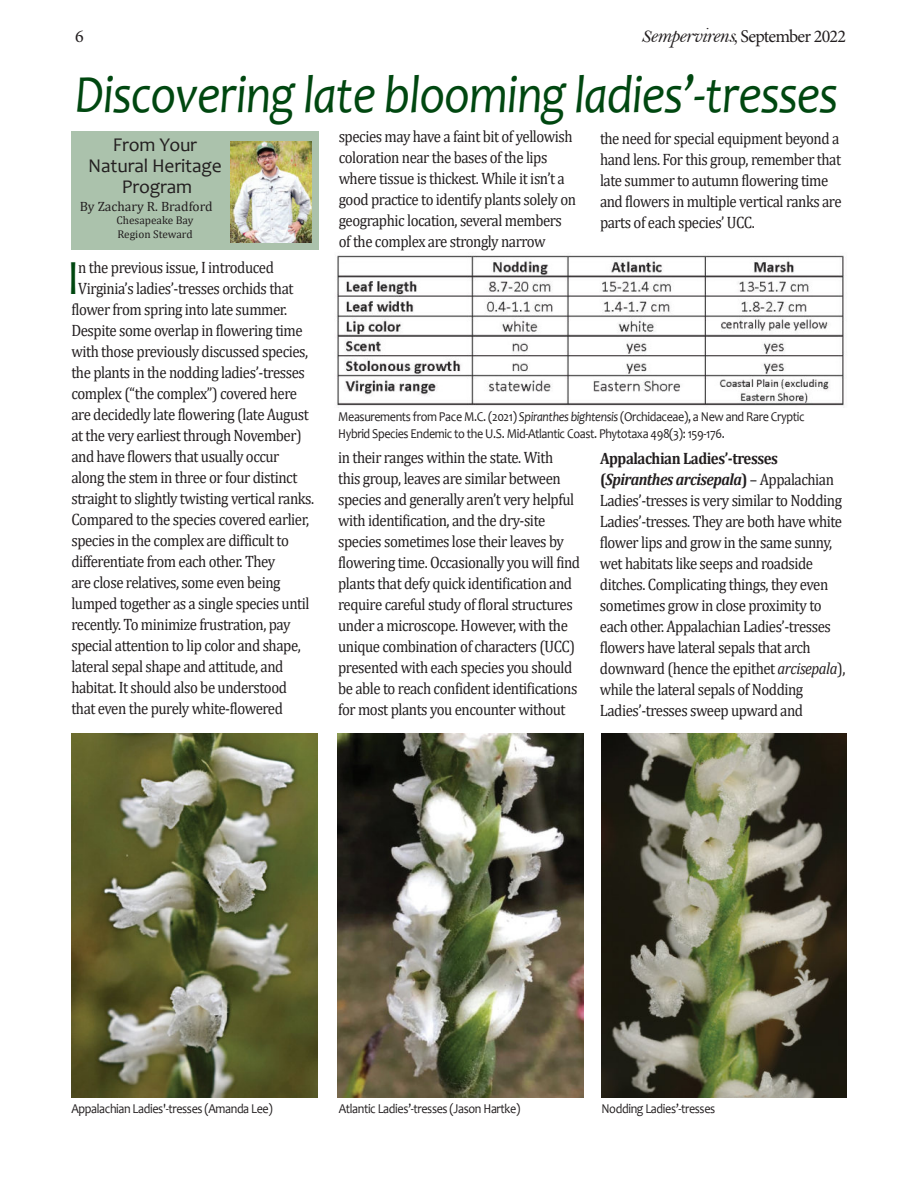
<style>
.page{position:relative;width:918px;height:1188px;background:#fff}
.page>*{position:absolute;margin:0;border:0;box-sizing:border-box;transform-origin:0 0}
.t1{font:italic 54px "Candara";letter-spacing:-.02em;color:#004710;scale:.9 1}
.t2{font:49.5px "Candara";color:#004710;scale:.9 1}
.t3{font:19.5px/21px "Candara";letter-spacing:-.01em;color:#231f20;text-align:center}
.t4{font:18px "Minion Pro";letter-spacing:-.045em;color:#231f20}
.t5{font:16.5px/21px "Cambria";letter-spacing:-.03em;color:#231f20;scale:.9 1}
.t6{font:13.5px/16.5px "Candara";letter-spacing:-.03em;color:#231f20;scale:.9 1}
.t7{font:13.5px "Cambria";color:#231f20}
.t8{font:11.25px/13.5px "Cambria";color:#231f20}
.s1{font-family:"Bell MT Italic"}
.s2{font-family:"Bell MT Italic";font-size:21px}
.s3{font-style:italic}
.s4{font-weight:700}
.s5{font-weight:700;font-style:italic}
</style>
<div class="page">
<div style="left:71px;top:131px;width:248px;height:119px;background:#abc2ac"></div>
<img style="left:230px;top:141px;width:81px;height:101px">
<img style="left:72px;top:734px;width:246px;height:364px">
<img style="left:602px;top:734px;width:244px;height:364px">
<img style="left:338px;top:734px;width:245px;height:364px">
<img style="left:337px;top:255px;width:507px;height:153px">
<p class="t4" style="left:75px;top:24px;width:10px">6</p>
<p class="t4" style="left:641px;top:24px;width:206px"><span class="s1">S</span><span class="s2">empervirens</span><span class="s1">,</span> September 2022</p>
<h1 class="t1" style="left:75px;top:60px;width:849px">Discovering late blooming ladies’-tresses</h1>
<p class="t5" style="left:339px;top:126px;width:265px">species may have a faint bit of yellowish coloration near the bases of the lips where tissue is thickest. While it isn’t a good practice to identify plants solely on geographic location, several members of the complex are strongly narrow</p>
<p class="t5" style="left:600px;top:128px;width:270px">the need for special equipment beyond a hand lens. For this group, remember that late summer to autumn flowering time and flowers in multiple vertical ranks are parts of each species’ UCC.</p>
<p class="t3" style="left:88px;top:134px;width:135px">From Your<br>Natural Heritage<br>Program</p>
<p class="t7" style="left:80px;top:198px;width:134px">By Zachary R. Bradford</p>
<p class="t8" style="left:116px;top:214px;width:79px">Chesapeake Bay<br>Region Steward</p>
<h2 class="t2" style="left:67px;top:247px;width:15px">I</h2>
<p class="t5" style="left:78px;top:257px;width:219px">n the previous issue, I introduced</p>
<p class="t5" style="left:78px;top:278px;width:241px">Virginia’s ladies’-tresses orchids that</p>
<p class="t5" style="left:71px;top:299px;width:241px">flower from spring into late summer.</p>
<p class="t5" style="left:71px;top:320px;width:259px">Despite some overlap in flowering time</p>
<p class="t5" style="left:71px;top:341px;width:265px">with those previously discussed species,</p>
<p class="t5" style="left:71px;top:362px;width:261px">the plants in the nodding ladies’-tresses</p>
<p class="t5" style="left:71px;top:383px;width:252px">complex (“the complex”) covered here</p>
<p class="t5" style="left:71px;top:404px;width:265px">are decidedly late flowering (late August</p>
<p class="t5" style="left:71px;top:425px;width:258px">at the very earliest through November)</p>
<p class="t5" style="left:71px;top:446px;width:233px">and have flowers that usually occur</p>
<p class="t5" style="left:71px;top:467px;width:253px">along the stem in three or four distinct</p>
<p class="t5" style="left:71px;top:488px;width:271px">straight to slightly twisting vertical ranks.</p>
<p class="t5" style="left:71px;top:509px;width:266px">Compared to the species covered earlier,</p>
<p class="t5" style="left:71px;top:530px;width:243px">species in the complex are difficult to</p>
<p class="t5" style="left:71px;top:551px;width:228px">differentiate from each other. They</p>
<p class="t5" style="left:71px;top:572px;width:234px">are close relatives, some even being</p>
<p class="t5" style="left:71px;top:593px;width:266px">lumped together as a single species until</p>
<p class="t5" style="left:71px;top:614px;width:245px">recently. To minimize frustration, pay</p>
<p class="t5" style="left:71px;top:635px;width:256px">special attention to lip color and shape,</p>
<p class="t5" style="left:71px;top:656px;width:237px">lateral sepal shape and attitude, and</p>
<p class="t5" style="left:71px;top:677px;width:241px">habitat. It should also be understood</p>
<p class="t5" style="left:71px;top:698px;width:237px">that even the purely white-flowered</p>
<p class="t6" style="left:338px;top:408px;width:520px">Measurements from Pace M.C. (2021) <span class="s3">Spiranthes bightensis</span> (Orchidaceae), a New and Rare Cryptic<br>Hybrid Species Endemic to the U.S. Mid-Atlantic Coast. Phytotaxa 498(3): 159-176.</p>
<p class="t5" style="left:338px;top:447px;width:270px">in their ranges within the state. With<br>this group, leaves are similar between species and generally aren’t very helpful with identification, and the dry-site species sometimes lose their leaves by flowering time. Occasionally you will find plants that defy quick identification and require careful study of floral structures under a microscope. However, with the unique combination of characters (UCC) presented with each species you should be able to reach confident identifications for most plants you encounter without</p>
<p class="t5" style="left:600px;top:448px;width:274px"><span class="s4">Appalachian Ladies’-tresses (</span><span class="s5">Spiranthes arcisepala</span><span class="s4">)</span> – Appalachian Ladies’-tresses is very similar to Nodding Ladies’-tresses. They are both have white flower lips and grow in the same sunny, wet habitats like seeps and roadside ditches. Complicating things, they even sometimes grow in close proximity to each other. Appalachian Ladies’-tresses flowers have lateral sepals that arch downward (hence the epithet <span class="s3">arcisepala</span>), while the lateral sepals of Nodding Ladies’-tresses sweep upward and</p>
<p class="t6" style="left:71px;top:1100px;width:225px">Appalachian Ladies'-tresses (Amanda Lee)</p>
<p class="t6" style="left:339px;top:1100px;width:203px">Atlantic Ladies’-tresses (Jason Hartke)</p>
<p class="t6" style="left:602px;top:1100px;width:128px">Nodding Ladies’-tresses</p>
</div>
